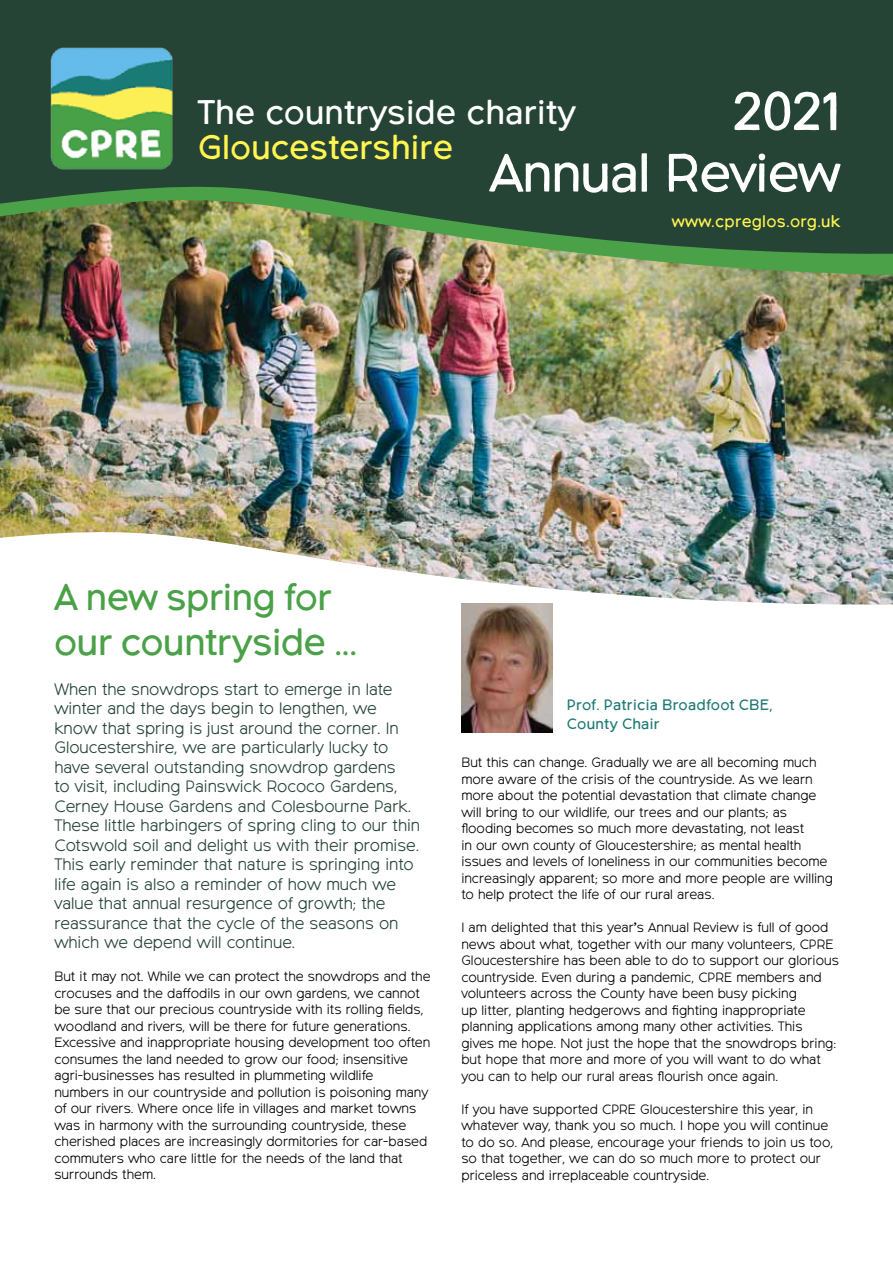
<style>
.page{position:relative;width:893px;height:1263px;background:#fff}
.page>*{position:absolute;margin:0;border:0;box-sizing:border-box;transform-origin:0 0}
.t1{font:54px/61.5px "Northwoods";letter-spacing:-.025em;color:#fff;text-align:right}
.t2{font:37.5px/45px "Northwoods";letter-spacing:-.015em;color:#4aa147}
.t3{font:34.05px "Northwoods";color:#fff}
.t4{font:34.05px "Northwoods";color:#fff450}
.t5{font:300 16.5px/19.5px "Northwoods";color:#264435}
.t6{font:16.5px "Northwoods";letter-spacing:.015em;color:#fff450}
.t7{font:15px/19.5px "Northwoods";letter-spacing:.015em;color:#1f7a75}
.t8{font:300 13.5px/16.5px "Northwoods";color:#000}
</style>
<div class="page">
<img style="left:0;top:277px;width:893px;height:328px">
<img style="left:0;top:255px;width:893px;height:22px">
<svg style="left:0;top:0;width:893px;height:255px;background:#314e38"></svg>
<img style="left:461px;top:603px;width:92px;height:129px">
<img style="left:23px;top:19px;width:165px;height:178px">
<h1 class="t1" style="left:489px;top:82px;width:353px">2021<br>Annual Review</h1>
<p class="t6" style="left:672px;top:212px;width:170px">www.cpreglos.org.uk</p>
<h3 class="t3" style="left:198px;top:92px;width:380px">The countryside charity</h3>
<h3 class="t4" style="left:198px;top:127px;width:256px">Gloucestershire</h3>
<h2 class="t2" style="left:54px;top:576px;width:305px">A new spring for our countryside ...</h2>
<p class="t5" style="left:54px;top:680px;width:367px">When the snowdrops start to emerge in late winter and the days begin to lengthen, we know that spring is just around the corner. In Gloucestershire, we are particularly lucky to have several outstanding snowdrop gardens<br>to visit, including Painswick Rococo Gardens, Cerney House Gardens and Colesbourne Park.<br>These little harbingers of spring cling to our thin Cotswold soil and delight us with their promise.<br>This early reminder that nature is springing into life again is also a reminder of how much we value that annual resurgence of growth; the reassurance that the cycle of the seasons on which we depend will continue.</p>
<p class="t8" style="left:54px;top:969px;width:378px">But it may not. While we can protect the snowdrops and the crocuses and the daffodils in our own gardens, we cannot be sure that our precious countryside with its rolling fields, woodland and rivers, will be there for future generations.<br>Excessive and inappropriate housing development too often consumes the land needed to grow our food; insensitive agri-businesses has resulted in plummeting wildlife numbers in our countryside and pollution is poisoning many of our rivers. Where once life in villages and market towns was in harmony with the surrounding countryside, these cherished places are increasingly dormitories for car-based commuters who care little for the needs of the land that surrounds them.</p>
<p class="t7" style="left:567px;top:695px;width:207px">Prof. Patricia Broadfoot CBE,<br>County Chair</p>
<p class="t8" style="left:461px;top:755px;width:373px">But this can change. Gradually we are all becoming much more aware of the crisis of the countryside. As we learn more about the potential devastation that climate change will bring to our wildlife, our trees and our plants; as flooding becomes so much more devastating, not least<br>in our own county of Gloucestershire; as mental health issues and levels of loneliness in our communities become increasingly apparent; so more and more people are willing to help protect the life of our rural areas.</p>
<p class="t8" style="left:461px;top:920px;width:379px">I am delighted that this year’s Annual Review is full of good news about what, together with our many volunteers, CPRE Gloucestershire has been able to do to support our glorious countryside. Even during a pandemic, CPRE members and volunteers across the County have been busy picking<br>up litter, planting hedgerows and fighting inappropriate planning applications among many other activities. This<br>gives me hope. Not just the hope that the snowdrops bring: but hope that more and more of you will want to do what you can to help our rural areas flourish once again.</p>
<p class="t8" style="left:461px;top:1101px;width:373px">If you have supported CPRE Gloucestershire this year, in whatever way, thank you so much. I hope you will continue to do so. And please, encourage your friends to join us too, so that together, we can do so much more to protect our priceless and irreplaceable countryside.</p>
</div>
